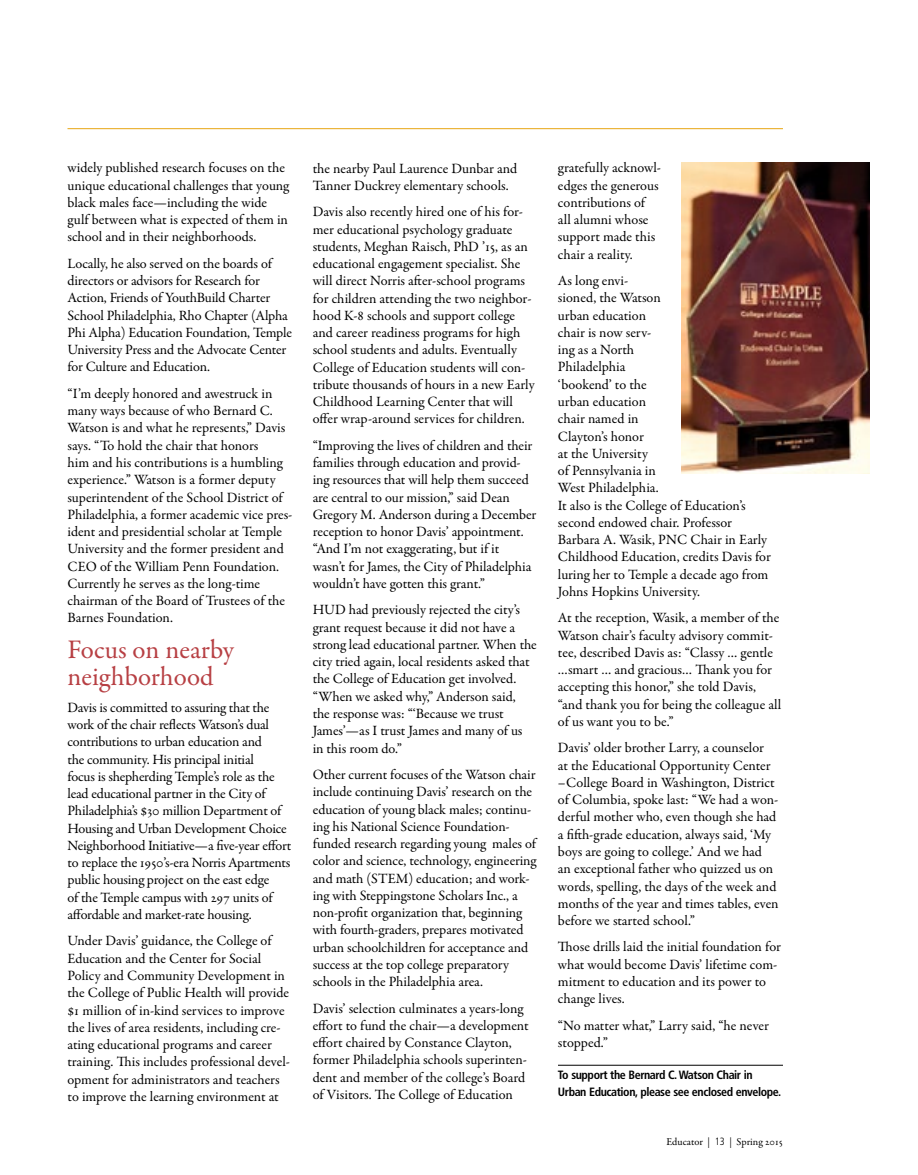
<style>
.page{position:relative;width:918px;height:1175px;background:#fff}
.page>*{position:absolute;margin:0;border:0;box-sizing:border-box;transform-origin:0 0}
.t1{font:27px/27px "Garamond Premr Pro";color:#b73f43}
.t2{font:14.25px/17.2px "Garamond Premr Pro";letter-spacing:-.005em;color:#000}
.t3{font:700 condensed 12px/16.5px "Frutiger LT Std";letter-spacing:-.035em;color:#000}
.t4{font:10.5px "Garamond Premr Pro";color:#000}
.s1{font-family:"Helvetica Neue LT Std";font-weight:100;font-size:15px}
.s2{font-family:"Frutiger LT Std";font-weight:300;font-stretch:condensed}
</style>
<div class="page">
<hr style="left:558px;top:1064px;width:225px;height:1px;background:#000">
<img style="left:681px;top:163px;width:189px;height:310px">
<hr style="left:68px;top:128px;width:715px;height:1px;background:#e7a614">
<p class="t2" style="left:68px;top:160px;width:223px">widely published research focuses on the unique educational challenges that young black males face—including the wide gulf between what is expected of them in school and in their neighborhoods.</p>
<p class="t2" style="left:68px;top:255px;width:226px">Locally, he also served on the boards of directors or advisors for Research for Action, Friends of YouthBuild Charter School Philadelphia, Rho Chapter (Alpha Phi Alpha) Education Foundation, Temple University Press and the Advocate Center for Culture and Education.</p>
<p class="t2" style="left:68px;top:385px;width:226px">“I’m deeply honored and awestruck in many ways because of who Bernard C.<br>Watson is and what he represents,” Davis says. “To hold the chair that honors<br>him and his contributions is a humbling experience.” Watson is a former deputy superintendent of the School District of Philadelphia, a former academic vice pres&shy;ident and presidential scholar at Temple University and the former president and CEO of the William Penn Foundation.<br>Currently he serves as the long-time chairman of the Board of Trustees of the Barnes Foundation.</p>
<h3 class="t1" style="left:68px;top:637px;width:169px">Focus on nearby neighborhood</h3>
<p class="t2" style="left:68px;top:699px;width:226px">Davis is committed to assuring that the work of the chair reflects Watson’s dual contributions to urban education and<br>the community. His principal initial<br>focus is shepherding Temple’s role as the lead educational partner in the City of Philadelphia’s $30 million Department of Housing and Urban Development Choice Neighborhood Initiative—a five-year effort to replace the 1950’s-era Norris Apartments public housing project on the east edge<br>of the Temple campus with 297 units of affordable and market-rate housing.</p>
<p class="t2" style="left:68px;top:932px;width:224px">Under Davis’ guidance, the College of Education and the Center for Social Policy and Community Development in the College of Public Health will provide $1 million of in-kind services to improve the lives of area residents, including cre&shy;ating educational programs and career training. This includes professional devel&shy;opment for administrators and teachers to improve the learning environment at</p>
<p class="t2" style="left:313px;top:160px;width:206px">the nearby Paul Laurence Dunbar and<br>Tanner Duckrey elementary schools.</p>
<p class="t2" style="left:313px;top:203px;width:224px">Davis also recently hired one of his for&shy;mer educational psychology graduate students, Meghan Raisch, PhD ’15, as an educational engagement specialist. She will direct Norris after-school programs for children attending the two neighbor&shy;hood K-8 schools and support college and career readiness programs for high school students and adults. Eventually College of Education students will con&shy;tribute thousands of hours in a new Early Childhood Learning Center that will offer wrap-around services for children.</p>
<p class="t2" style="left:313px;top:437px;width:225px">“Improving the lives of children and their families through education and provid&shy;ing resources that will help them succeed are central to our mission,” said Dean Gregory M. Anderson during a December reception to honor Davis’ appointment. “And I’m not exaggerating, but if it<br>wasn’t for James, the City of Philadelphia wouldn’t have gotten this grant.”</p>
<p class="t2" style="left:313px;top:601px;width:226px">HUD had previously rejected the city’s grant request because it did not have a strong lead educational partner. When the city tried again, local residents asked that the College of Education get involved. “When we asked why,” Anderson said,<br>the response was: “‘Because we trust James’—as I trust James and many of us in this room do.”</p>
<p class="t2" style="left:313px;top:766px;width:226px">Other current focuses of the Watson chair include continuing Davis’ research on the education of young black males; continu&shy;ing his National Science Foundation&shy;funded research regarding young males of color and science, technology, engineering and math (STEM) education; and work&shy;ing with Steppingstone Scholars Inc., a non-profit organization that, beginning with fourth-graders, prepares motivated urban schoolchildren for acceptance and success at the top college preparatory schools in the Philadelphia area.</p>
<p class="t2" style="left:313px;top:999px;width:217px">Davis’ selection culminates a years-long effort to fund the chair—a development effort chaired by Constance Clayton, former Philadelphia schools superinten&shy;dent and member of the college’s Board of Visitors. The College of Education</p>
<p class="t2" style="left:558px;top:160px;width:104px">gratefully acknowl&shy;edges the generous contributions of all alumni whose support made this chair a reality.</p>
<p class="t2" style="left:558px;top:272px;width:214px">As long envi-<br>sioned, the Watson<br>urban education<br>chair is now serv-<br>ing as a North<br>Philadelphia<br>‘bookend’ to the<br>urban education<br>chair named in<br>Clayton’s honor<br>at the University<br>of Pennsylvania in<br>West Philadelphia.<br>It also is the College of Education’s second endowed chair. Professor<br>Barbara A. Wasik, PNC Chair in Early<br>Childhood Education, credits Davis for luring her to Temple a decade ago from<br>Johns Hopkins University.</p>
<p class="t2" style="left:558px;top:609px;width:225px">At the reception, Wasik, a member of the Watson chair’s faculty advisory commit&shy;tee, described Davis as: “Classy … gentle …smart … and gracious… Thank you for accepting this honor,” she told Davis, “and thank you for being the colleague all of us want you to be.”</p>
<p class="t2" style="left:558px;top:739px;width:222px">Davis’ older brother Larry, a counselor<br>at the Educational Opportunity Center –College Board in Washington, District of Columbia, spoke last: “We had a won&shy;derful mother who, even though she had a fifth-grade education, always said, ‘My boys are going to college.’ And we had an exceptional father who quizzed us on words, spelling, the days of the week and months of the year and times tables, even before we started school.”</p>
<p class="t2" style="left:558px;top:938px;width:224px">Those drills laid the initial foundation for what would become Davis’ lifetime com&shy;mitment to education and its power to change lives.</p>
<p class="t2" style="left:558px;top:1017px;width:212px">“No matter what,” Larry said, “he never stopped.”</p>
<p class="t3" style="left:558px;top:1066px;width:225px">To support the Bernard C. Watson Chair in<br>Urban Education, please see enclosed envelope.</p>
<p class="t4" style="left:666px;top:1135px;width:118px">Educator <span class="s1">l</span> <span class="s2">13</span> <span class="s1">l</span> Spring 2015</p>
</div>
